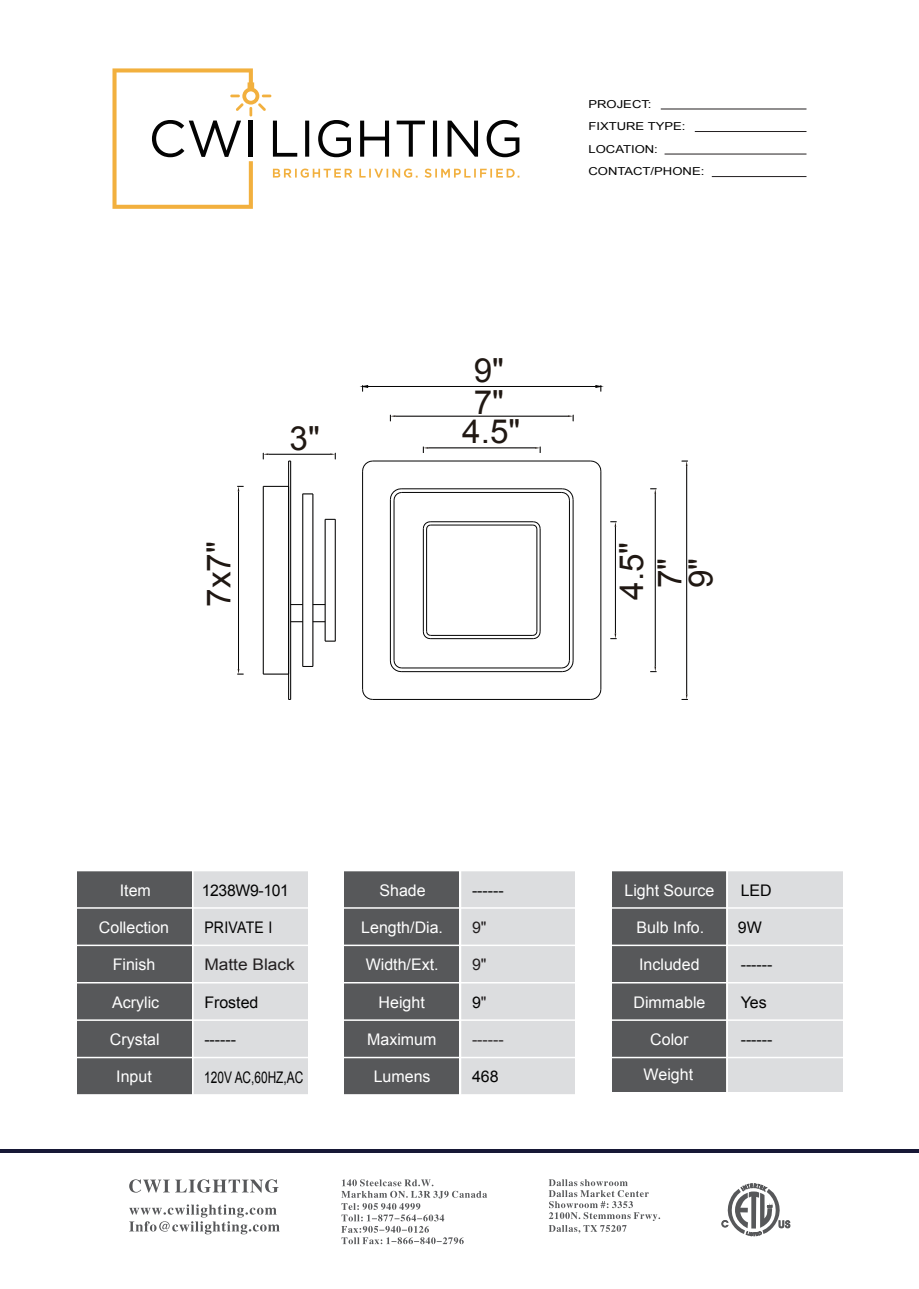
<style>
.page{position:relative;width:919px;height:1289px;background:#fff}
.page>*{position:absolute;margin:0;border:0;box-sizing:border-box;transform-origin:0 0}
.t1{font:33.3px/30.6px "Arial";color:#201813;text-align:center}
.t2{font:16.05px "Arial";color:#fff}
.t3{font:16.05px "Arial";color:#030303}
.t4{font:16.05px "Arial";color:#030303;scale:.74 1}
.t5{font:16.05px "Arial";color:#231f20}
.t6{font:16.05px "Arial";color:#231f20;scale:1.08 1}
.t7{font:16.05px "Arial";letter-spacing:-.02em;color:#030303}
.t8{font:16.05px "Arial";letter-spacing:.02em;color:#030303;scale:.88 1}
.t9{font:10.95px/22.4px "Arial";color:#030303;scale:1.19 1}
.s1{color:#231f20}
</style>
<div class="page">
<hr style="left:423px;top:528px;width:1px;height:104px;background:#030303">
<hr style="left:426px;top:529px;width:1px;height:102px;background:#030303">
<svg style="left:422px;top:521px;width:9px;height:9px"></svg>
<svg style="left:422px;top:630px;width:9px;height:9px"></svg>
<hr style="left:430px;top:638px;width:103px;height:1px;background:#030303">
<hr style="left:430px;top:635px;width:103px;height:1px;background:#030303">
<svg style="left:532px;top:630px;width:9px;height:9px"></svg>
<hr style="left:539px;top:528px;width:1px;height:104px;background:#030303">
<hr style="left:536px;top:529px;width:1px;height:102px;background:#030303">
<hr style="left:430px;top:521px;width:103px;height:1px;background:#030303">
<hr style="left:430px;top:524px;width:103px;height:1px;background:#030303">
<svg style="left:532px;top:521px;width:9px;height:9px"></svg>
<hr style="left:401px;top:671px;width:161px;height:1px;background:#030303">
<hr style="left:401px;top:667px;width:160px;height:1px;background:#030303">
<svg style="left:561px;top:659px;width:13px;height:13px"></svg>
<hr style="left:401px;top:488px;width:161px;height:1px;background:#030303">
<hr style="left:401px;top:492px;width:160px;height:1px;background:#030303">
<svg style="left:561px;top:488px;width:13px;height:13px"></svg>
<hr style="left:572px;top:499px;width:1px;height:162px;background:#030303">
<hr style="left:569px;top:500px;width:1px;height:160px;background:#030303">
<hr style="left:390px;top:499px;width:1px;height:162px;background:#030303">
<hr style="left:393px;top:500px;width:1px;height:160px;background:#030303">
<svg style="left:389px;top:659px;width:13px;height:13px"></svg>
<svg style="left:389px;top:488px;width:13px;height:13px"></svg>
<hr style="left:335px;top:519px;width:1px;height:122px;background:#030303">
<hr style="left:263px;top:486px;width:1px;height:188px;background:#030303">
<hr style="left:325px;top:519px;width:1px;height:122px;background:#030303">
<hr style="left:312px;top:494px;width:1px;height:172px;background:#030303">
<hr style="left:302px;top:494px;width:1px;height:172px;background:#030303">
<svg style="left:263px;top:673px;width:25px;height:1px"></svg>
<svg style="left:263px;top:486px;width:25px;height:1px"></svg>
<svg style="left:313px;top:621px;width:12px;height:1px"></svg>
<svg style="left:313px;top:604px;width:12px;height:1px"></svg>
<hr style="left:268px;top:454px;width:62px;height:1px;background:#030303">
<svg style="left:263px;top:453px;width:5px;height:6px"></svg>
<svg style="left:330px;top:453px;width:6px;height:6px"></svg>
<hr style="left:395px;top:416px;width:173px;height:1px;background:#030303">
<svg style="left:390px;top:415px;width:5px;height:6px"></svg>
<svg style="left:568px;top:415px;width:5px;height:6px"></svg>
<hr style="left:654px;top:494px;width:1px;height:172px;background:#030303">
<svg style="left:650px;top:488px;width:6px;height:6px"></svg>
<svg style="left:650px;top:666px;width:6px;height:6px"></svg>
<hr style="left:428px;top:447px;width:107px;height:1px;background:#030303">
<svg style="left:535px;top:446px;width:5px;height:7px"></svg>
<svg style="left:423px;top:446px;width:5px;height:7px"></svg>
<hr style="left:615px;top:527px;width:1px;height:106px;background:#030303">
<svg style="left:610px;top:521px;width:6px;height:6px"></svg>
<svg style="left:610px;top:633px;width:6px;height:6px"></svg>
<hr style="left:362px;top:471px;width:1px;height:218px;background:#030303">
<svg style="left:362px;top:688px;width:11px;height:12px"></svg>
<hr style="left:600px;top:471px;width:1px;height:218px;background:#030303">
<svg style="left:590px;top:688px;width:11px;height:12px"></svg>
<hr style="left:373px;top:699px;width:217px;height:1px;background:#030303">
<hr style="left:373px;top:460px;width:217px;height:1px;background:#030303">
<svg style="left:362px;top:460px;width:11px;height:12px"></svg>
<svg style="left:590px;top:460px;width:11px;height:12px"></svg>
<hr style="left:288px;top:461px;width:1px;height:238px;background:#030303">
<hr style="left:290px;top:461px;width:1px;height:238px;background:#030303">
<svg style="left:290px;top:621px;width:13px;height:1px"></svg>
<svg style="left:290px;top:604px;width:13px;height:1px"></svg>
<hr style="left:367px;top:386px;width:228px;height:1px;background:#030303">
<svg style="left:360px;top:385px;width:8px;height:6px"></svg>
<svg style="left:595px;top:385px;width:9px;height:6px"></svg>
<hr style="left:686px;top:466px;width:1px;height:228px;background:#030303">
<svg style="left:681px;top:460px;width:7px;height:6px"></svg>
<svg style="left:681px;top:694px;width:7px;height:6px"></svg>
<hr style="left:238px;top:491px;width:1px;height:178px;background:#030303">
<svg style="left:237px;top:486px;width:6px;height:5px"></svg>
<svg style="left:237px;top:669px;width:6px;height:5px"></svg>
<hr style="left:0;top:1149px;width:918px;height:4px;background:#171836">
<svg style="left:721px;top:1183px;width:69px;height:53px"></svg>
<svg style="left:341px;top:1179px;width:146px;height:65px"></svg>
<svg style="left:548px;top:1179px;width:112px;height:54px"></svg>
<svg style="left:129px;top:1179px;width:150px;height:13px"></svg>
<svg style="left:129px;top:1204px;width:151px;height:30px"></svg>
<div style="left:612px;top:870px;width:114px;height:221px;background:#57585a"></div>
<div style="left:77px;top:870px;width:114px;height:224px;background:#57585a"></div>
<div style="left:344px;top:870px;width:115px;height:224px;background:#57585a"></div>
<div style="left:728px;top:870px;width:115px;height:221px;background:#dcdddf"></div>
<div style="left:193px;top:870px;width:115px;height:224px;background:#dcdddf"></div>
<div style="left:460px;top:870px;width:115px;height:224px;background:#dcdddf"></div>
<hr style="left:76px;top:869px;width:767px;height:2px;background:#fff">
<hr style="left:76px;top:907px;width:767px;height:1px;background:#fff">
<hr style="left:76px;top:944px;width:767px;height:2px;background:#fff">
<hr style="left:76px;top:982px;width:767px;height:1px;background:#fff">
<hr style="left:76px;top:1019px;width:767px;height:1px;background:#fff">
<hr style="left:76px;top:1056px;width:767px;height:2px;background:#fff">
<hr style="left:459px;top:854px;width:2px;height:240px;background:#fff">
<hr style="left:660px;top:109px;width:146px;height:1px;background:#231f20">
<hr style="left:694px;top:131px;width:112px;height:1px;background:#231f20">
<hr style="left:664px;top:154px;width:142px;height:1px;background:#231f20">
<hr style="left:711px;top:176px;width:95px;height:1px;background:#231f20">
<svg style="left:112px;top:68px;width:407px;height:141px"></svg>
<h1 class="t1" style="left:204px;top:607px;width:67px;rotate:-90deg">7x7"</h1>
<h1 class="t1" style="left:289px;top:423px;width:32px">3"</h1>
<p class="t9" style="left:588px;top:93px;width:99px">PROJECT:<br>FIXTURE TYPE:<br>LOCATION:<br>CONTACT/PHONE:</p>
<h1 class="t1" style="left:462px;top:355px;width:59px">9"<br>7"<br>4.5"</h1>
<h1 class="t1" style="left:616px;top:599px;width:59px;rotate:-90deg">4.5"</h1>
<h1 class="t1" style="left:654px;top:588px;width:32px;rotate:-90deg">7"</h1>
<h1 class="t1" style="left:685px;top:588px;width:32px;rotate:-90deg">9"</h1>
<p class="t2" style="left:120px;top:880px;width:33px">Item</p>
<p class="t2" style="left:99px;top:917px;width:72px">Collection</p>
<p class="t2" style="left:113px;top:954px;width:44px">Finish</p>
<p class="t2" style="left:112px;top:991px;width:49px">Acrylic</p>
<p class="t2" style="left:110px;top:1028px;width:51px">Crystal</p>
<p class="t2" style="left:116px;top:1065px;width:37px">Input</p>
<p class="t7" style="left:202px;top:879px;width:89px">1238W9-101</p>
<p class="t2" style="left:379px;top:880px;width:48px">Shade</p>
<p class="t2" style="left:361px;top:917px;width:83px">Length/Dia.</p>
<p class="t2" style="left:366px;top:954px;width:74px">Width/Ext.</p>
<p class="t2" style="left:378px;top:991px;width:48px">Height</p>
<p class="t2" style="left:367px;top:1028px;width:71px">Maximum</p>
<p class="t3" style="left:472px;top:880px;width:33px">------</p>
<p class="t5" style="left:472px;top:917px;width:16px">9"</p>
<p class="t8" style="left:204px;top:917px;width:79px">PRIVATE I</p>
<p class="t6" style="left:204px;top:954px;width:85px">Matte Black</p>
<p class="t5" style="left:472px;top:954px;width:16px">9"</p>
<p class="t3" style="left:472px;top:991px;width:16px">9<span class="s1">"</span></p>
<p class="t5" style="left:472px;top:1028px;width:33px">------</p>
<p class="t3" style="left:472px;top:1065px;width:28px">468</p>
<p class="t3" style="left:204px;top:991px;width:56px">Frosted</p>
<p class="t3" style="left:204px;top:1028px;width:33px">------</p>
<p class="t4" style="left:204px;top:1067px;width:135px">120V AC,60HZ,AC</p>
<p class="t2" style="left:373px;top:1065px;width:58px">Lumens</p>
<p class="t2" style="left:624px;top:880px;width:91px">Light Source</p>
<p class="t2" style="left:636px;top:917px;width:69px">Bulb Info.</p>
<p class="t2" style="left:639px;top:954px;width:62px">Included</p>
<p class="t2" style="left:633px;top:991px;width:73px">Dimmable</p>
<p class="t2" style="left:650px;top:1028px;width:40px">Color</p>
<p class="t2" style="left:643px;top:1064px;width:51px">Weight</p>
<p class="t3" style="left:740px;top:880px;width:33px">LED</p>
<p class="t3" style="left:737px;top:917px;width:25px">9W</p>
<p class="t3" style="left:740px;top:954px;width:33px">------</p>
<p class="t3" style="left:740px;top:991px;width:28px">Yes</p>
<p class="t3" style="left:740px;top:1028px;width:33px">------</p>
</div>
